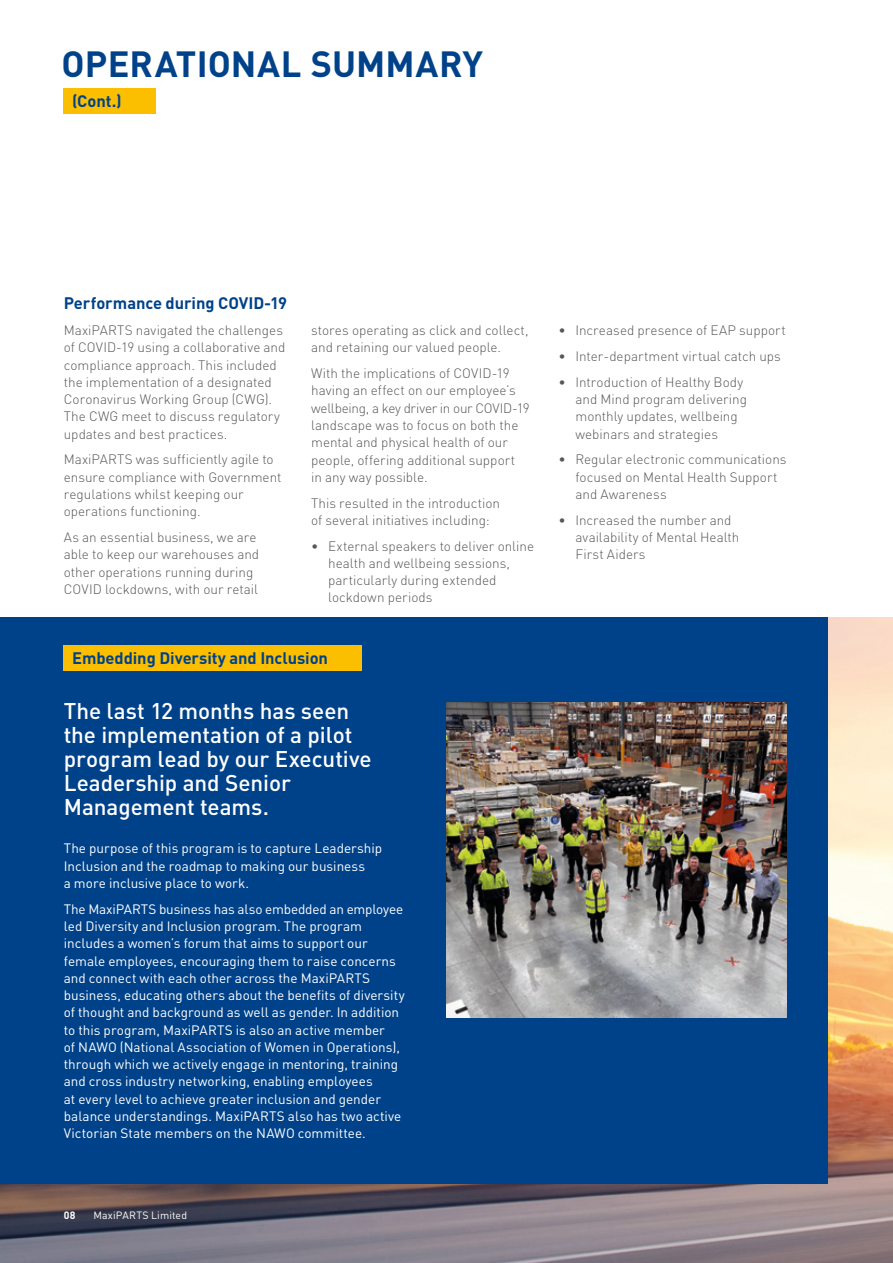
<style>
.page{position:relative;width:893px;height:1263px;background:#fff}
.page>*{position:absolute;margin:0;border:0;box-sizing:border-box;transform-origin:0 0}
.t1{font:700 36px "DIN";letter-spacing:.005em;color:#004289}
.t2{font:500 22.5px/24px "DIN";letter-spacing:-.005em;color:#fff}
.t3{font:700 16.5px "DIN";letter-spacing:-.005em;color:#004289}
.t4{font:300 13.5px/17.2px "DIN";color:#575756}
.t5{font:13.5px/17.2px "DIN";color:#fff}
.t6{font:10.5px "DIN";letter-spacing:.015em;color:#fff}
.t7{font:700 10.5px "DIN";color:#fff}
</style>
<div class="page">
<img style="left:0;top:618px;width:893px;height:645px">
<div style="left:64px;top:88px;width:92px;height:25px;background:#fcbf00"></div>
<div style="left:0;top:618px;width:827px;height:566px;background:#004289"></div>
<img style="left:446px;top:703px;width:341px;height:314px">
<div style="left:64px;top:645px;width:298px;height:26px;background:#fcbf00"></div>
<h1 class="t1" style="left:62px;top:40px;width:423px">OPERATIONAL SUMMARY</h1>
<p class="t3" style="left:72px;top:90px;width:51px">(Cont.)</p>
<p class="t3" style="left:64px;top:293px;width:225px">Performance during COVID-19</p>
<p class="t4" style="left:64px;top:322px;width:223px">MaxiPARTS navigated the challenges of COVID-19 using a collaborative and compliance approach. This included the implementation of a designated Coronavirus Working Group (CWG).<br>The CWG meet to discuss regulatory updates and best practices.</p>
<p class="t4" style="left:64px;top:451px;width:219px">MaxiPARTS was sufficiently agile to ensure compliance with Government regulations whilst keeping our operations functioning.</p>
<p class="t4" style="left:64px;top:528px;width:197px">As an essential business, we are able to keep our warehouses and other operations running during<br>COVID lockdowns, with our retail</p>
<p class="t4" style="left:311px;top:322px;width:219px">stores operating as click and collect, and retaining our valued people.</p>
<p class="t4" style="left:311px;top:365px;width:220px">With the implications of COVID-19 having an effect on our employee’s wellbeing, a key driver in our COVID-19 landscape was to focus on both the mental and physical health of our people, offering additional support<br>in any way possible.</p>
<p class="t4" style="left:311px;top:494px;width:190px">This resulted in the introduction of several initiatives including:</p>
<p class="t4" style="left:328px;top:537px;width:208px;text-indent:-17px">• External speakers to deliver online health and wellbeing sessions, particularly during extended lockdown periods</p>
<p class="t3" style="left:72px;top:647px;width:257px">Embedding Diversity and Inclusion</p>
<h2 class="t2" style="left:64px;top:698px;width:309px">The last 12 months has seen the implementation of a pilot program lead by our Executive<br>Leadership and Senior<br>Management teams.</h2>
<p class="t5" style="left:64px;top:840px;width:320px">The purpose of this program is to capture Leadership<br>Inclusion and the roadmap to making our business<br>a more inclusive place to work.</p>
<p class="t5" style="left:64px;top:900px;width:342px">The MaxiPARTS business has also embedded an employee led Diversity and Inclusion program. The program includes a women’s forum that aims to support our female employees, encouraging them to raise concerns and connect with each other across the MaxiPARTS business, educating others about the benefits of diversity of thought and background as well as gender. In addition to this program, MaxiPARTS is also an active member<br>of NAWO (National Association of Women in Operations), through which we actively engage in mentoring, training and cross industry networking, enabling employees<br>at every level to achieve greater inclusion and gender balance understandings. MaxiPARTS also has two active Victorian State members on the NAWO committee.</p>
<p class="t4" style="left:558px;top:322px;width:229px">• Increased presence of EAP support</p>
<p class="t4" style="left:558px;top:347px;width:224px">• Inter-department virtual catch ups</p>
<p class="t4" style="left:575px;top:373px;width:173px;text-indent:-17px">• Introduction of Healthy Body and Mind program delivering monthly updates, wellbeing webinars and strategies</p>
<p class="t4" style="left:575px;top:451px;width:213px;text-indent:-17px">• Regular electronic communications focused on Mental Health Support and Awareness</p>
<p class="t4" style="left:575px;top:511px;width:166px;text-indent:-17px">• Increased the number and availability of Mental Health<br>First Aiders</p>
<p class="t7" style="left:64px;top:1209px;width:13px">08</p>
<p class="t6" style="left:94px;top:1209px;width:95px">MaxiPARTS Limited</p>
</div>
